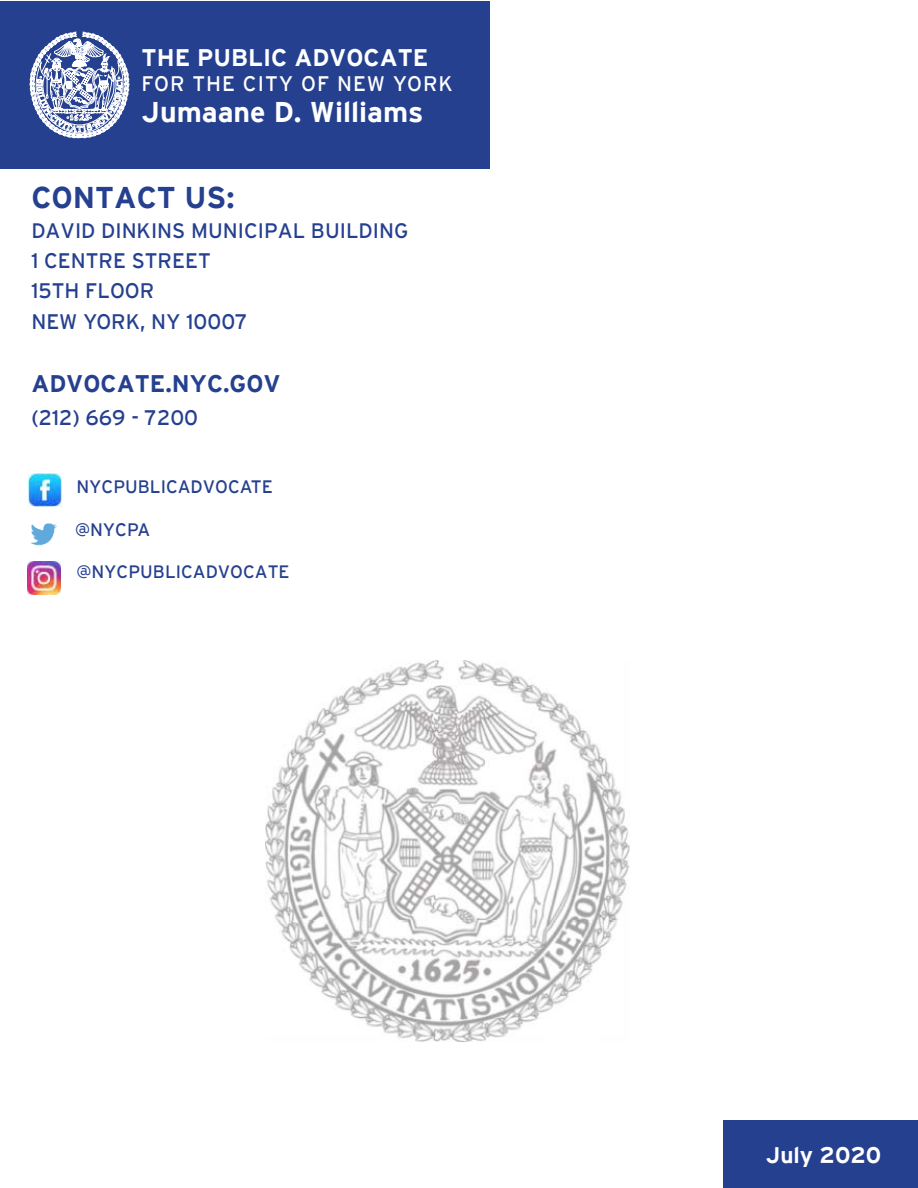
<style>
.page{position:relative;width:918px;height:1188px;background:#fff}
.page>*{position:absolute;margin:0;border:0;box-sizing:border-box;transform-origin:0 0}
.t1{font:700 30px "Interstate";color:#25408f}
.t2{font:700 28.5px "Interstate";color:#fff}
.t3{font:700 24px "Interstate";color:#fff}
.t4{font:700 24px "Interstate";color:#25408f}
.t5{font:700 22.5px "Interstate";color:#fff}
.t6{font:21px/30px "Interstate";color:#25408f}
.t7{font:21px "Interstate";letter-spacing:.05em;color:#fff}
.t8{font:18px "Interstate";color:#25408f}
</style>
<div class="page">
<hr style="left:835px;top:0;width:1px;height:1188px;background:#000">
<div style="left:0;top:1px;width:917px;height:1187px;background:#fff"></div>
<img style="left:30px;top:523px;width:27px;height:23px">
<div style="left:0;top:1px;width:490px;height:168px;background:#25408f"></div>
<svg style="left:30px;top:32px;width:99px;height:107px"></svg>
<img style="left:265px;top:661px;width:364px;height:380px">
<img style="left:27px;top:562px;width:34px;height:33px">
<img style="left:29px;top:474px;width:33px;height:33px">
<div style="left:724px;top:1121px;width:194px;height:67px;background:#25408f"></div>
<p class="t3" style="left:142px;top:44px;width:288px">THE PUBLIC ADVOCATE</p>
<p class="t7" style="left:142px;top:72px;width:313px">FOR THE CITY OF NEW YORK</p>
<h2 class="t2" style="left:142px;top:96px;width:283px">Jumaane D. Williams</h2>
<h1 class="t1" style="left:31px;top:181px;width:205px">CONTACT US:</h1>
<p class="t6" style="left:31px;top:216px;width:378px">DAVID DINKINS MUNICIPAL BUILDING<br>1 CENTRE STREET<br>15TH FLOOR<br>NEW YORK, NY 10007</p>
<p class="t4" style="left:31px;top:370px;width:251px">ADVOCATE.NYC.GOV</p>
<p class="t6" style="left:31px;top:402px;width:168px">(212) 669 - 7200</p>
<p class="t8" style="left:76px;top:476px;width:198px">NYCPUBLICADVOCATE</p>
<p class="t8" style="left:75px;top:519px;width:77px">@NYCPA</p>
<p class="t8" style="left:76px;top:562px;width:215px">@NYCPUBLICADVOCATE</p>
<p class="t5" style="left:742px;top:1141px;width:71px">APRIL</p>
<p class="t5" style="left:766px;top:1142px;width:117px">July 2020</p>
</div>
